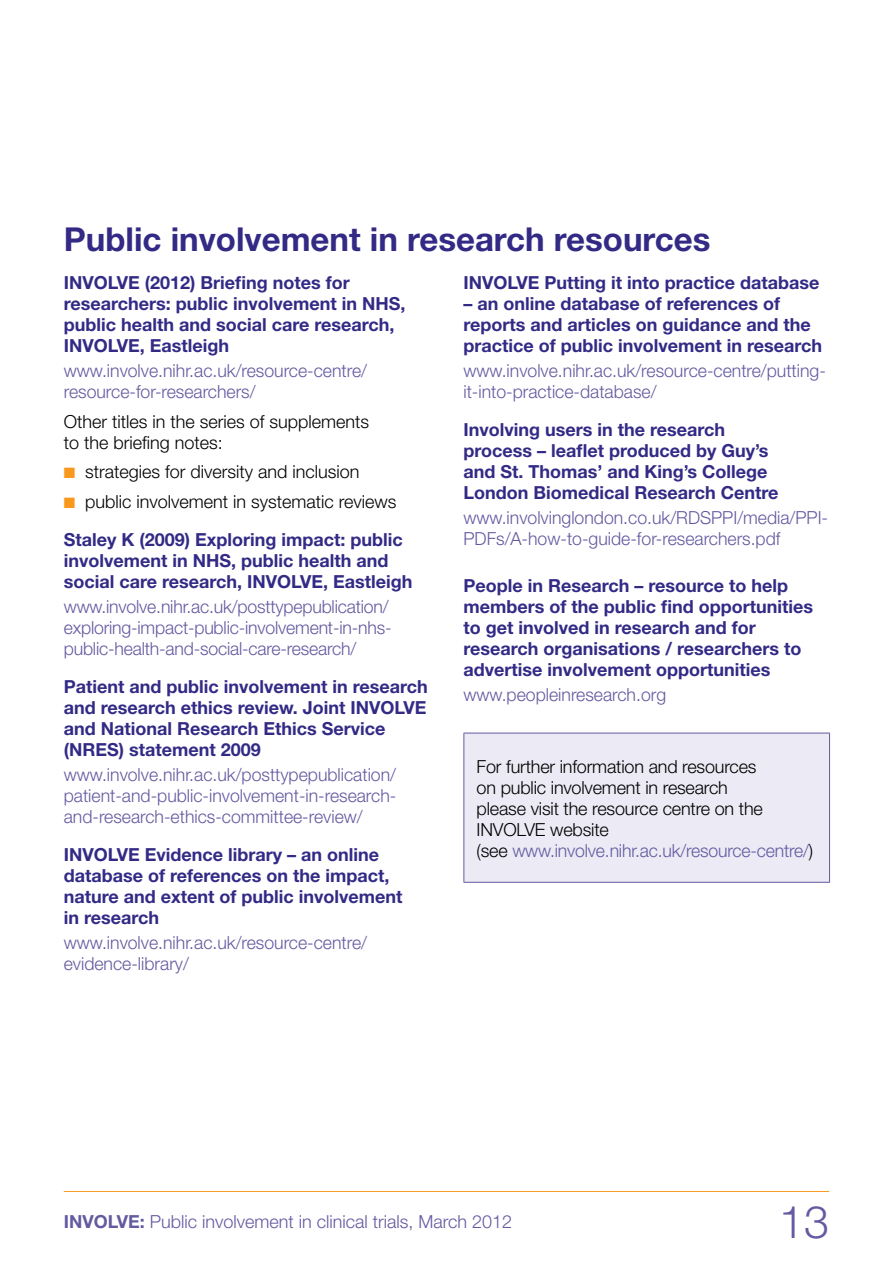
<style>
.page{position:relative;width:893px;height:1263px;background:#fff}
.page>*{position:absolute;margin:0;border:0;box-sizing:border-box;transform-origin:0 0}
.t1{font:300 45px "Helvetica Neue";color:#635aa0}
.t2{font:700 33px "Helvetica Neue";color:#332a86}
.t3{font:700 18px/21px "Helvetica Neue";color:#332a86}
.t4{font:300 18px/21px "Helvetica Neue";color:#635aa0}
.t5{font:300 18px/21px "Helvetica Neue";letter-spacing:-.01em;color:#000}
.s1{color:#f8991d}
.s2{font-weight:700;color:#332a86}
.s3{color:#635aa0}
.s4{font-weight:700}
</style>
<div class="page">
<div style="left:464px;top:733px;width:366px;height:149px;background:#ecebf5"></div>
<hr style="left:463px;top:733px;width:367px;height:1px;background:#635aa0">
<hr style="left:463px;top:733px;width:1px;height:149px;background:#635aa0">
<hr style="left:829px;top:733px;width:1px;height:149px;background:#635aa0">
<hr style="left:463px;top:882px;width:367px;height:1px;background:#635aa0">
<hr style="left:64px;top:1191px;width:765px;height:1px;background:#f8991d">
<h2 class="t2" style="left:64px;top:219px;width:648px">Public involvement in research resources</h2>
<p class="t3" style="left:64px;top:272px;width:343px">INVOLVE (2012) Briefing notes for researchers: public involvement in NHS, public health and social care research, INVOLVE, Eastleigh</p>
<p class="t4" style="left:64px;top:360px;width:305px">www.involve.nihr.ac.uk/resource-centre/ resource-for-researchers/</p>
<p class="t5" style="left:64px;top:410px;width:307px">Other titles in the series of supplements to the briefing notes:</p>
<p class="t5" style="left:64px;top:461px;width:297px"><span class="s1">■</span> strategies for diversity and inclusion</p>
<p class="t5" style="left:64px;top:482px;width:340px;line-height:38px"><span class="s1">■</span> public involvement in systematic reviews<br><span class="s2">Staley K (2009) Exploring impact: public</span></p>
<p class="t3" style="left:64px;top:549px;width:350px">involvement in NHS, public health and social care research, INVOLVE, Eastleigh</p>
<p class="t4" style="left:64px;top:596px;width:329px">www.involve.nihr.ac.uk/posttypepublication/ exploring-impact-public-involvement-in-nhs&shy;public-health-and-social-care-research/</p>
<p class="t3" style="left:64px;top:676px;width:365px">Patient and public involvement in research and research ethics review. Joint INVOLVE and National Research Ethics Service (NRES) statement 2009</p>
<p class="t4" style="left:64px;top:764px;width:334px;text-align:justify">www.involve.nihr.ac.uk/posttypepublication/ patient-and-public-involvement-in-research&shy;and-research-ethics-committee-review/</p>
<p class="t3" style="left:64px;top:844px;width:340px">INVOLVE Evidence library – an online database of references on the impact, nature and extent of public involvement in research</p>
<p class="t4" style="left:64px;top:932px;width:305px">www.involve.nihr.ac.uk/resource-centre/ evidence-library/</p>
<p class="t3" style="left:463px;top:272px;width:357px">INVOLVE Putting it into practice database</p>
<p class="t3" style="left:463px;top:293px;width:360px">– an online database of references of reports and articles on guidance and the practice of public involvement in research</p>
<p class="t4" style="left:463px;top:360px;width:364px">www.involve.nihr.ac.uk/resource-centre/putting&shy;it-into-practice-database/</p>
<p class="t3" style="left:463px;top:419px;width:316px">Involving users in the research process – leaflet produced by Guy’s and St. Thomas’ and King’s College London Biomedical Research Centre</p>
<p class="t4" style="left:463px;top:507px;width:366px">www.involvinglondon.co.uk/RDSPPI/media/PPI-<br>PDFs/A-how-to-guide-for-researchers.pdf</p>
<p class="t3" style="left:463px;top:575px;width:351px">People in Research – resource to help members of the public find opportunities to get involved in research and for research organisations / researchers to advertise involvement opportunities</p>
<p class="t4" style="left:463px;top:684px;width:204px">www.peopleinresearch.org</p>
<p class="t5" style="left:477px;top:755px;width:338px">For further information and resources<br>on public involvement in research<br>please visit the resource centre on the INVOLVE website<br>(see <span class="s3">www.involve.nihr.ac.uk/resource-centre/</span>)</p>
<p class="t4" style="left:64px;top:1210px;width:450px"><span class="s4">INVOLVE:</span> Public involvement in clinical trials, March 2012</p>
<h1 class="t1" style="left:779px;top:1195px;width:52px">13</h1>
</div>
